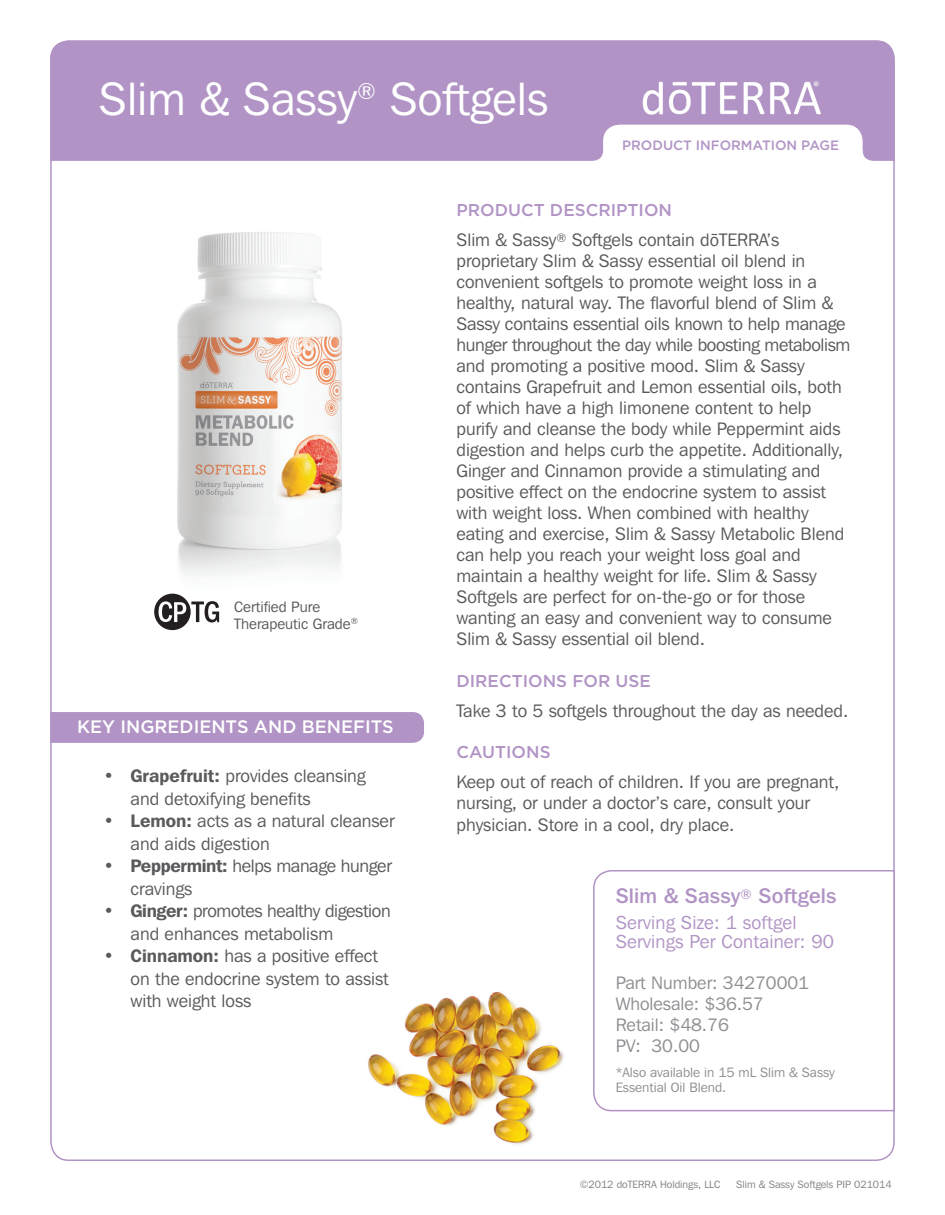
<style>
.page{position:relative;width:945px;height:1215px;background:#fff}
.page>*{position:absolute;margin:0;border:0;box-sizing:border-box;transform-origin:0 0}
.t1{font:46.5px "Franklin Gothic IT Cby BT";color:#fff}
.t2{font:500 21px "Franklin Gothic IT Cby BT";letter-spacing:.01em;color:#b194c5}
.t3{font:18.75px/19.5px "Franklin Gothic IT Cby BT";letter-spacing:.01em;color:#b194c5}
.t4{font:18px/21px "Franklin Gothic IT Cby BT";color:#5a5a5d}
.t5{font:18px/22.5px "Franklin Gothic IT Cby BT";letter-spacing:-.02em;color:#5a5a5d}
.t6{font:18px/21px "Franklin Gothic IT Cby BT";color:#8d8f92}
.t7{font:500 18px "Gotham";color:#fff}
.t8{font:500 17.1px "Gotham";color:#b194c5}
.t9{font:15px/16.5px "Franklin Gothic IT Cby BT";color:#57585a}
.t10{font:13.5px/15px "Franklin Gothic IT Cby BT";color:#8d8f92}
.t11{font:500 13.5px "Gotham";color:#b194c5}
.t12{font:10.5px "Franklin Gothic IT Cby BT";color:#808285}
.s1{font-weight:600}
.s2{font-family:"Franklin Gothic"}
</style>
<div class="page">
<img style="left:368px;top:991px;width:196px;height:154px">
<div style="left:50px;top:40px;width:845px;height:121px;background:#b194c5"></div>
<img style="left:632px;top:77px;width:200px;height:41px">
<svg style="left:50px;top:711px;width:374px;height:33px;background:#b69bc8"></svg>
<svg style="left:593px;top:869px;width:302px;height:243px"></svg>
<img style="left:169px;top:232px;width:173px;height:387px">
<svg style="left:593px;top:125px;width:280px;height:36px"></svg>
<svg style="left:154px;top:594px;width:65px;height:36px"></svg>
<h1 class="t1" style="left:99px;top:71px;width:451px">Slim &amp; Sassy<sup>®</sup> Softgels</h1>
<p class="t11" style="left:622px;top:136px;width:218px">PRODUCT INFORMATION PAGE</p>
<p class="t9" style="left:234px;top:598px;width:125px">Certified Pure<br>Therapeutic Grade<sup>®</sup></p>
<p class="t7" style="left:77px;top:715px;width:318px">KEY INGREDIENTS AND BENEFITS</p>
<p class="t4" style="left:131px;top:764px;width:237px;line-height:22.5px;text-indent:-27px"><span class="s1">• Grapefruit:</span> provides cleansing and detoxifying benefits</p>
<p class="t4" style="left:131px;top:809px;width:265px;line-height:22.5px;text-indent:-27px"><span class="s1">• Lemon:</span> acts as a natural cleanser and aids digestion</p>
<p class="t5" style="left:131px;top:854px;width:263px;text-indent:-27px"><span class="s1">• Peppermint:</span> helps manage hunger cravings</p>
<p class="t5" style="left:131px;top:899px;width:262px;text-indent:-27px"><span class="s1">• Ginger:</span> promotes healthy digestion and enhances metabolism</p>
<p class="t4" style="left:131px;top:944px;width:260px;line-height:22.5px;text-indent:-27px"><span class="s1">• Cinnamon:</span> has a positive effect on the endocrine system to assist with weight loss</p>
<p class="t8" style="left:457px;top:199px;width:217px">PRODUCT DESCRIPTION</p>
<p class="t4" style="left:456px;top:229px;width:395px">Slim &amp; Sassy<sup>®</sup> Softgels contain d<span class="s2">ō</span>TERRA’s proprietary Slim &amp; Sassy essential oil blend in convenient softgels to promote weight loss in a healthy, natural way. The flavorful blend of Slim &amp; Sassy contains essential oils known to help manage hunger throughout the day while boosting metabolism and promoting a positive mood. Slim &amp; Sassy contains Grapefruit and Lemon essential oils, both of which have a high limonene content to help purify and cleanse the body while Peppermint aids digestion and helps curb the appetite. Additionally, Ginger and Cinnamon provide a stimulating and positive effect on the endocrine system to assist with weight loss. When combined with healthy eating and exercise, Slim &amp; Sassy Metabolic Blend can help you reach your weight loss goal and maintain a healthy weight for life. Slim &amp; Sassy Softgels are perfect for on-the-go or for those wanting an easy and convenient way to consume Slim &amp; Sassy essential oil blend.</p>
<p class="t8" style="left:457px;top:669px;width:196px">DIRECTIONS FOR USE</p>
<p class="t4" style="left:457px;top:700px;width:393px">Take 3 to 5 softgels throughout the day as needed.</p>
<p class="t8" style="left:457px;top:741px;width:96px">CAUTIONS</p>
<p class="t4" style="left:457px;top:771px;width:384px">Keep out of reach of children. If you are pregnant, nursing, or under a doctor’s care, consult your physician. Store in a cool, dry place.</p>
<p class="t2" style="left:616px;top:883px;width:222px">Slim &amp; Sassy<sup>®</sup> Softgels</p>
<p class="t3" style="left:616px;top:912px;width:220px">Serving Size: 1 softgel<br>Servings Per Container: 90</p>
<p class="t6" style="left:616px;top:972px;width:195px">Part Number: 34270001<br>Wholesale: $36.57<br>Retail: $48.76<br>PV: 30.00</p>
<p class="t10" style="left:616px;top:1065px;width:221px">*Also available in 15 mL Slim &amp; Sassy<br>Essential Oil Blend.</p>
<p class="t12" style="left:580px;top:1178px;width:142px">©2012 doTERRA Holdings, LLC</p>
<p class="t12" style="left:736px;top:1178px;width:157px">Slim &amp; Sassy Softgels PIP 021014</p>
</div>
